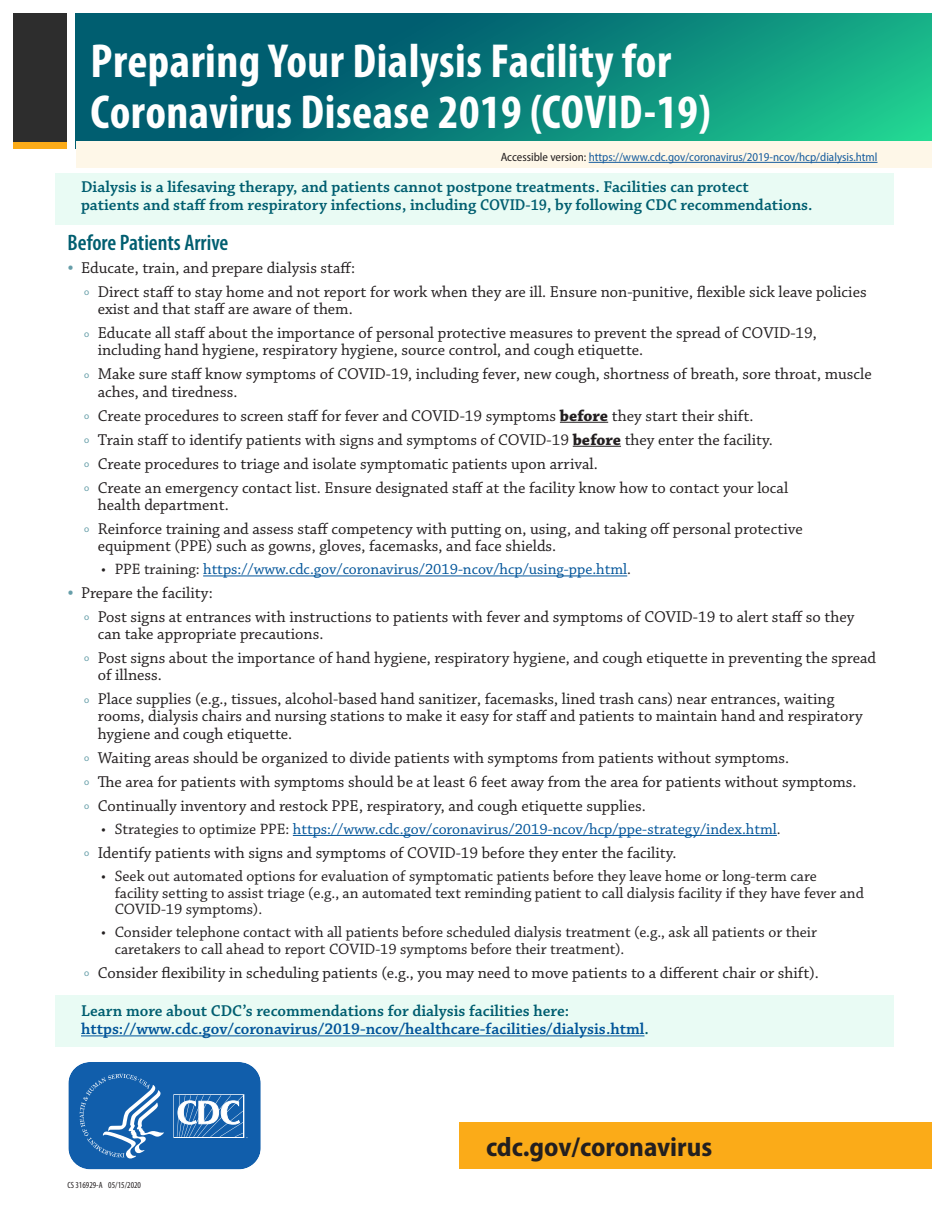
<style>
.page{position:relative;width:945px;height:1215px;background:#fff}
.page>*{position:absolute;margin:0;border:0;box-sizing:border-box;transform-origin:0 0}
.H1_BOLD_WHITE{font:700 condensed 48px/51px "Myriad Pro";letter-spacing:.01em;color:#fff}
.BOTTOM_LINK_For_more{font:700 semi-condensed 27px "Myriad Pro";color:#231f20}
.H2_headers__with_mai{font:600 condensed 22.5px "Myriad Pro";color:#005e70}
.t1{font:16.5px/17.2px "Chaparral Pro";color:#231f20}
.P__with_main_color{font:600 16.5px/18px "Chaparral Pro";color:#005e70}
.P__with_main_color-2{font:600 16.5px/18px "Chaparral Pro";color:#005499}
.t2{font:15.75px/16.5px "Chaparral Pro";color:#231f20}
.t3{font:15.75px "Chaparral Pro";color:#005499}
.p_myriad{font:semi-condensed 12px "Myriad Pro";color:#175d9e}
.t4{font:condensed 9px "Myriad Pro";color:#231f20}
.s1{color:#231f20}
.s2{font-size:20.7px;color:#669ea9}
.s3{font-family:"Myriad Pro";font-size:9.3px;color:#669ea9}
.s4{font-weight:700}
.s5{color:#005e70}
</style>
<div class="page">
<svg style="left:76px;top:14px;width:856px;height:127px;background:#098079"></svg>
<div style="left:76px;top:141px;width:856px;height:26px;background:#fef7e8"></div>
<hr style="left:589px;top:162px;width:288px;height:1px;background:#175d9e">
<div style="left:56px;top:173px;width:838px;height:51px;background:#e9fbf4"></div>
<div style="left:14px;top:14px;width:54px;height:128px;background:#2d2d2d"></div>
<div style="left:14px;top:142px;width:54px;height:6px;background:#fbab18"></div>
<hr style="left:560px;top:422px;width:48px;height:1px;background:#231f20">
<hr style="left:573px;top:446px;width:48px;height:1px;background:#231f20">
<hr style="left:203px;top:576px;width:424px;height:1px;background:#005499">
<hr style="left:293px;top:835px;width:484px;height:1px;background:#005499">
<div style="left:56px;top:995px;width:838px;height:51px;background:#e9fbf4"></div>
<hr style="left:81px;top:1035px;width:563px;height:1px;background:#005499">
<svg style="left:68px;top:1062px;width:193px;height:108px;background:#3174b6"></svg>
<div style="left:459px;top:1122px;width:473px;height:47px;background:#fbab18"></div>
<h1 class="H1_BOLD_WHITE" style="left:91px;top:34px;width:622px">Preparing Your Dialysis Facility for<br>Coronavirus Disease 2019 (COVID-19)</h1>
<p class="p_myriad" style="left:501px;top:150px;width:378px"><span class="s1">Accessible version:</span> https://www.cdc.gov/coronavirus/2019-ncov/hcp/dialysis.html</p>
<p class="P__with_main_color" style="left:81px;top:179px;width:733px">Dialysis is a lifesaving therapy, and patients cannot postpone treatments. Facilities can protect<br>patients and staff from respiratory infections, including COVID-19, by following CDC recommendations.</p>
<h2 class="H2_headers__with_mai" style="left:68px;top:228px;width:162px">Before Patients Arrive</h2>
<p class="t1" style="left:68px;top:260px;width:289px"><span class="s2">•</span> Educate, train, and prepare dialysis staff:</p>
<p class="t1" style="left:98px;top:284px;width:770px;text-indent:-14px"><span class="s3">ο</span> Direct staff to stay home and not report for work when they are ill. Ensure non-punitive, flexible sick leave policies exist and that staff are aware of them.</p>
<p class="t1" style="left:98px;top:325px;width:721px;text-indent:-14px"><span class="s3">ο</span> Educate all staff about the importance of personal protective measures to prevent the spread of COVID-19, including hand hygiene, respiratory hygiene, source control, and cough etiquette.</p>
<p class="t1" style="left:98px;top:366px;width:776px;text-indent:-14px"><span class="s3">ο</span> Make sure staff know symptoms of COVID-19, including fever, new cough, shortness of breath, sore throat, muscle aches, and tiredness.</p>
<p class="t1" style="left:84px;top:407px;width:671px"><span class="s3">ο</span> Create procedures to screen staff for fever and COVID-19 symptoms <span class="s4">before</span> they start their shift.</p>
<p class="t1" style="left:84px;top:431px;width:690px"><span class="s3">ο</span> Train staff to identify patients with signs and symptoms of COVID-19 <span class="s4">before</span> they enter the facility.</p>
<p class="t1" style="left:84px;top:455px;width:515px"><span class="s3">ο</span> Create procedures to triage and isolate symptomatic patients upon arrival.</p>
<p class="t1" style="left:98px;top:479px;width:692px;text-indent:-14px"><span class="s3">ο</span> Create an emergency contact list. Ensure designated staff at the facility know how to contact your local health department.</p>
<p class="t1" style="left:98px;top:521px;width:707px;text-indent:-14px"><span class="s3">ο</span> Reinforce training and assess staff competency with putting on, using, and taking off personal protective equipment (PPE) such as gowns, gloves, facemasks, and face shields.</p>
<p class="t3" style="left:101px;top:561px;width:531px"><span class="s1">• PPE training:</span> https://www.cdc.gov/coronavirus/2019-ncov/hcp/using-ppe.html<span class="s1">.</span></p>
<p class="t1" style="left:68px;top:584px;width:147px"><span class="s2">•</span> Prepare the facility:</p>
<p class="t1" style="left:98px;top:608px;width:758px;text-indent:-14px"><span class="s3">ο</span> Post signs at entrances with instructions to patients with fever and symptoms of COVID-19 to alert staff so they can take appropriate precautions.</p>
<p class="t1" style="left:98px;top:650px;width:780px;text-indent:-14px"><span class="s3">ο</span> Post signs about the importance of hand hygiene, respiratory hygiene, and cough etiquette in preventing the spread of illness.</p>
<p class="t1" style="left:98px;top:691px;width:767px;text-indent:-14px"><span class="s3">ο</span> Place supplies (e.g., tissues, alcohol-based hand sanitizer, facemasks, lined trash cans) near entrances, waiting rooms, dialysis chairs and nursing stations to make it easy for staff and patients to maintain hand and respiratory hygiene and cough etiquette.</p>
<p class="t1" style="left:84px;top:749px;width:707px"><span class="s3">ο</span> Waiting areas should be organized to divide patients with symptoms from patients without symptoms.</p>
<p class="t1" style="left:84px;top:773px;width:774px"><span class="s3">ο</span> The area for patients with symptoms should be at least 6 feet away from the area for patients without symptoms.</p>
<p class="t1" style="left:84px;top:797px;width:563px"><span class="s3">ο</span> Continually inventory and restock PPE, respiratory, and cough etiquette supplies.</p>
<p class="t3" style="left:101px;top:820px;width:681px"><span class="s1">• Strategies to optimize PPE:</span> https://www.cdc.gov/coronavirus/2019-ncov/hcp/ppe-strategy/index.html<span class="s1">.</span></p>
<p class="t1" style="left:84px;top:845px;width:594px"><span class="s3">ο</span> Identify patients with signs and symptoms of COVID-19 before they enter the facility.</p>
<p class="t2" style="left:115px;top:869px;width:751px;text-indent:-14px">• Seek out automated options for evaluation of symptomatic patients before they leave home or long-term care facility setting to assist triage (e.g., an automated text reminding patient to call dialysis facility if they have fever and<br>COVID-19 symptoms).</p>
<p class="t2" style="left:115px;top:925px;width:704px;text-indent:-14px">• Consider telephone contact with all patients before scheduled dialysis treatment (e.g., ask all patients or their caretakers to call ahead to report COVID-19 symptoms before their treatment).</p>
<p class="t1" style="left:84px;top:965px;width:736px"><span class="s3">ο</span> Consider flexibility in scheduling patients (e.g., you may need to move patients to a different chair or shift).</p>
<p class="P__with_main_color-2" style="left:81px;top:1003px;width:569px"><span class="s5">Learn more about CDC’s recommendations for dialysis facilities here: </span>https://www.cdc.gov/coronavirus/2019-ncov/healthcare-facilities/dialysis.html<span class="s5">.</span></p>
<p class="t4" style="left:68px;top:1179px;width:75px">CS 316929-A 05/15/2020</p>
<p class="BOTTOM_LINK_For_more" style="left:486px;top:1129px;width:228px">cdc.gov/coronavirus</p>
</div>
